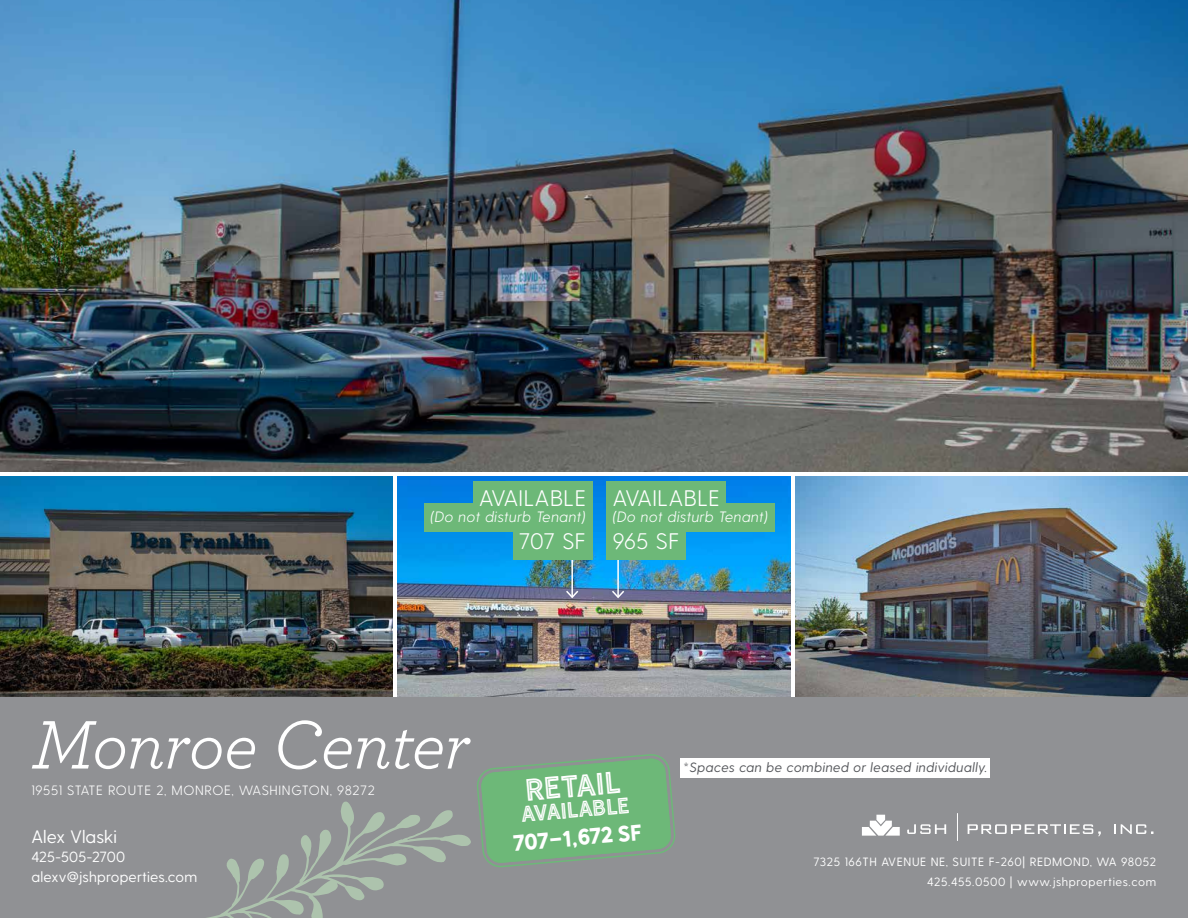
<style>
.page{position:relative;width:1188px;height:918px;background:#fff}
.page>*{position:absolute;margin:0;border:0;box-sizing:border-box;transform-origin:0 0}
.t1{font:italic 72px "Archer";letter-spacing:-.02em;color:#fff}
.bullets{font:29.1px "Hanley Sans Inline";color:#fff}
.BLOCK_TEXT{font:300 22.5px "Greycliff CF";letter-spacing:.025em;color:#fff}
.bullets-2{font:20.85px "Hanley Sans";color:#fff}
.bullets-3{font:20.85px "Hanley Sans Inline";color:#fff}
.t2{font:18px "Greycliff CF";letter-spacing:.005em;color:#fff}
.BLOCK_TEXT-2{font:italic 300 15px "Greycliff CF";letter-spacing:.025em;color:#fff}
.t3{font:14.7px "Greycliff CF";letter-spacing:.01em;color:#fff}
.GRAY_BLOCK_TEXT_copy{font:italic 13.5px "Greycliff CF";letter-spacing:.025em;color:#54565a}
.t4{font:300 13.5px "Greycliff CF";letter-spacing:.05em;color:#fff}
.t5{font:12px "Greycliff CF";letter-spacing:.05em;color:#fff}
</style>
<div class="page">
<img style="left:0;top:0;width:1188px;height:472px">
<img style="left:0;top:476px;width:392px;height:222px">
<img style="left:398px;top:476px;width:392px;height:222px">
<img style="left:796px;top:476px;width:392px;height:222px">
<div style="left:0;top:698px;width:1188px;height:220px;background:#909194"></div>
<svg style="left:862px;top:815px;width:38px;height:21px"></svg>
<svg style="left:957px;top:813px;width:1px;height:28px"></svg>
<svg style="left:907px;top:824px;width:39px;height:10px"></svg>
<svg style="left:968px;top:824px;width:133px;height:12px"></svg>
<svg style="left:1114px;top:824px;width:39px;height:10px"></svg>
<svg style="left:207px;top:801px;width:264px;height:117px"></svg>
<svg style="left:477px;top:754px;width:198px;height:113px"></svg>
<hr style="left:617px;top:524px;width:2px;height:73px;background:#fff">
<svg style="left:610px;top:589px;width:16px;height:10px"></svg>
<hr style="left:571px;top:528px;width:2px;height:69px;background:#fff">
<svg style="left:564px;top:589px;width:16px;height:10px"></svg>
<div style="left:606px;top:481px;width:120px;height:36px;background:#6db878"></div>
<div style="left:606px;top:503px;width:169px;height:29px;background:#6db878"></div>
<div style="left:606px;top:524px;width:80px;height:36px;background:#6db878"></div>
<div style="left:473px;top:481px;width:120px;height:36px;background:#6db878"></div>
<div style="left:424px;top:503px;width:169px;height:29px;background:#6db878"></div>
<div style="left:513px;top:524px;width:80px;height:36px;background:#6db878"></div>
<div style="left:680px;top:758px;width:310px;height:20px;background:#fff"></div>
<p class="BLOCK_TEXT" style="left:479px;top:484px;width:108px">AVAILABLE</p>
<p class="BLOCK_TEXT-2" style="left:430px;top:508px;width:157px">(Do not disturb Tenant)</p>
<p class="BLOCK_TEXT" style="left:519px;top:528px;width:69px">707 SF</p>
<p class="BLOCK_TEXT" style="left:613px;top:484px;width:108px">AVAILABLE</p>
<p class="BLOCK_TEXT-2" style="left:613px;top:508px;width:157px">(Do not disturb Tenant)</p>
<p class="BLOCK_TEXT" style="left:613px;top:528px;width:68px">965 SF</p>
<p class="t1" style="left:32px;top:693px;width:440px">Monroe Center</p>
<p class="t4" style="left:32px;top:782px;width:345px">19551 STATE ROUTE 2, MONROE, WASHINGTON, 98272</p>
<p class="t2" style="left:32px;top:826px;width:87px">Alex Vlaski</p>
<p class="t3" style="left:32px;top:849px;width:95px">425-505-2700</p>
<p class="t3" style="left:32px;top:868px;width:167px">alexv@jshproperties.com</p>
<p class="bullets" style="left:524px;top:772px;width:97px;rotate:-5deg">retail</p>
<p class="bullets-3" style="left:520px;top:802px;width:111px;rotate:-5deg">available</p>
<p class="bullets-2" style="left:512px;top:830px;width:131px;rotate:-5deg">707-1,672 sf</p>
<p class="GRAY_BLOCK_TEXT_copy" style="left:683px;top:760px;width:305px">*Spaces can be combined or leased individually.</p>
<p class="t5" style="left:813px;top:855px;width:344px">7325 166TH AVENUE NE, SUITE F-260| REDMOND, WA 98052</p>
<p class="t5" style="left:927px;top:874px;width:231px">425.455.0500 | www.jshproperties.com</p>
</div>
